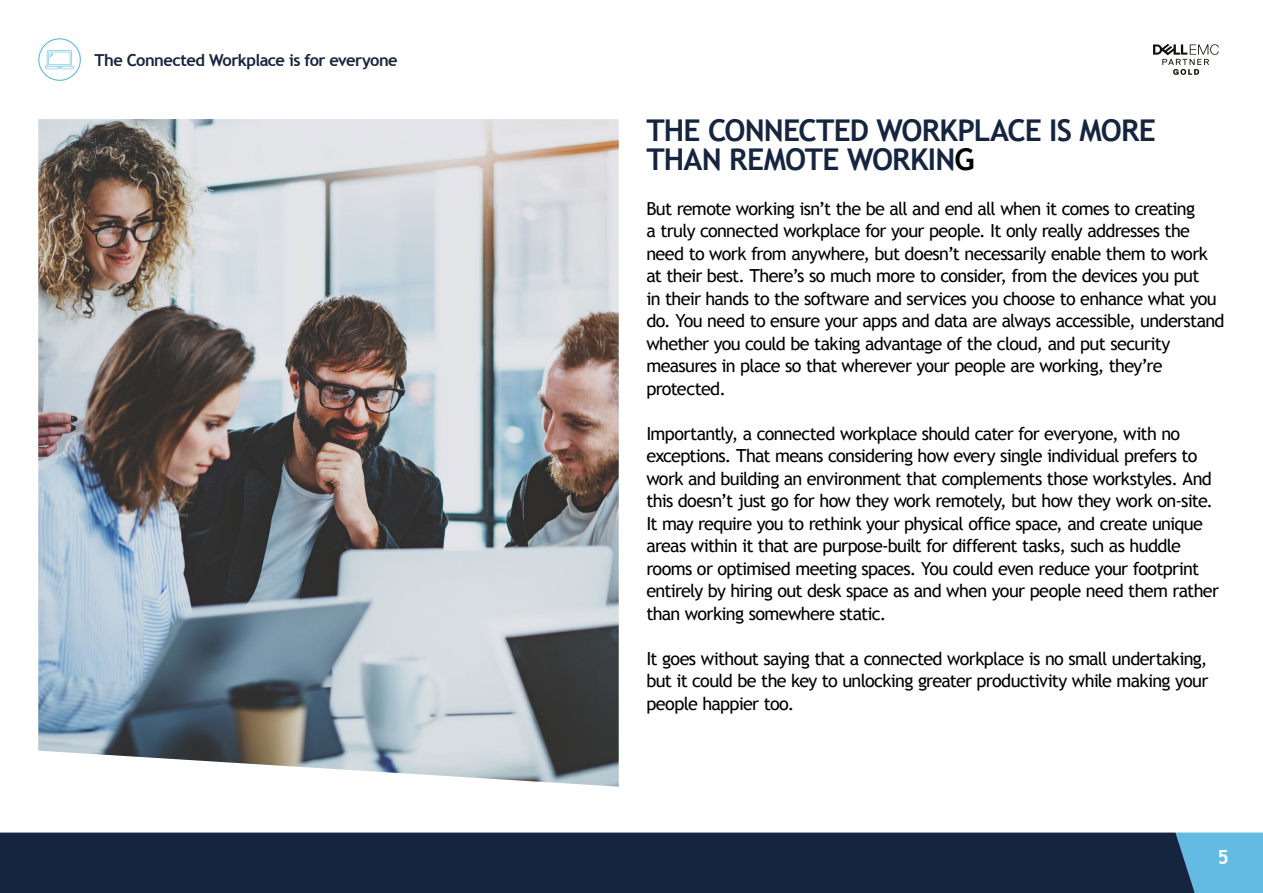
<style>
.page{position:relative;width:1263px;height:893px;background:#fff}
.page>*{position:absolute;margin:0;border:0;box-sizing:border-box;transform-origin:0 0}
.t1{font:700 30px/28.5px "Trebuchet MS";letter-spacing:-.03em;color:#16253f}
.t2{font:700 19.5px "Trebuchet MS";color:#fff}
.t3{font:18px/22.5px "Trebuchet MS";letter-spacing:-.04em;color:#000}
.t4{font:700 16.5px "Trebuchet MS";letter-spacing:-.035em;color:#16253f}
.s1{color:#000}
</style>
<div class="page">
<div style="left:1195px;top:832px;width:68px;height:61px;background:#63bbe3"></div>
<div style="left:0;top:832px;width:1195px;height:61px;background:#16253f"></div>
<svg style="left:1153px;top:44px;width:66px;height:31px"></svg>
<svg style="left:38px;top:38px;width:43px;height:43px"></svg>
<img style="left:38px;top:119px;width:581px;height:668px">
<p class="t4" style="left:95px;top:49px;width:305px">The Connected Workplace is for everyone</p>
<h1 class="t1" style="left:646px;top:116px;width:511px">THE CONNECTED WORKPLACE IS MORE<br>THAN REMOTE WORKIN<span class="s1">G</span></h1>
<p class="t3" style="left:646px;top:197px;width:580px">But remote working isn’t the be all and end all when it comes to creating<br>a truly connected workplace for your people. It only really addresses the need to work from anywhere, but doesn’t necessarily enable them to work at their best. There’s so much more to consider, from the devices you put<br>in their hands to the software and services you choose to enhance what you do. You need to ensure your apps and data are always accessible, understand whether you could be taking advantage of the cloud, and put security measures in place so that wherever your people are working, they’re protected.</p>
<p class="t3" style="left:646px;top:422px;width:574px">Importantly, a connected workplace should cater for everyone, with no exceptions. That means considering how every single individual prefers to work and building an environment that complements those workstyles. And this doesn’t just go for how they work remotely, but how they work on-site.<br>It may require you to rethink your physical office space, and create unique areas within it that are purpose-built for different tasks, such as huddle rooms or optimised meeting spaces. You could even reduce your footprint entirely by hiring out desk space as and when your people need them rather than working somewhere static.</p>
<p class="t3" style="left:646px;top:647px;width:563px;text-align:justify">It goes without saying that a connected workplace is no small undertaking, but it could be the key to unlocking greater productivity while making your people happier too.</p>
<p class="t2" style="left:1217px;top:845px;width:13px">5</p>
</div>
